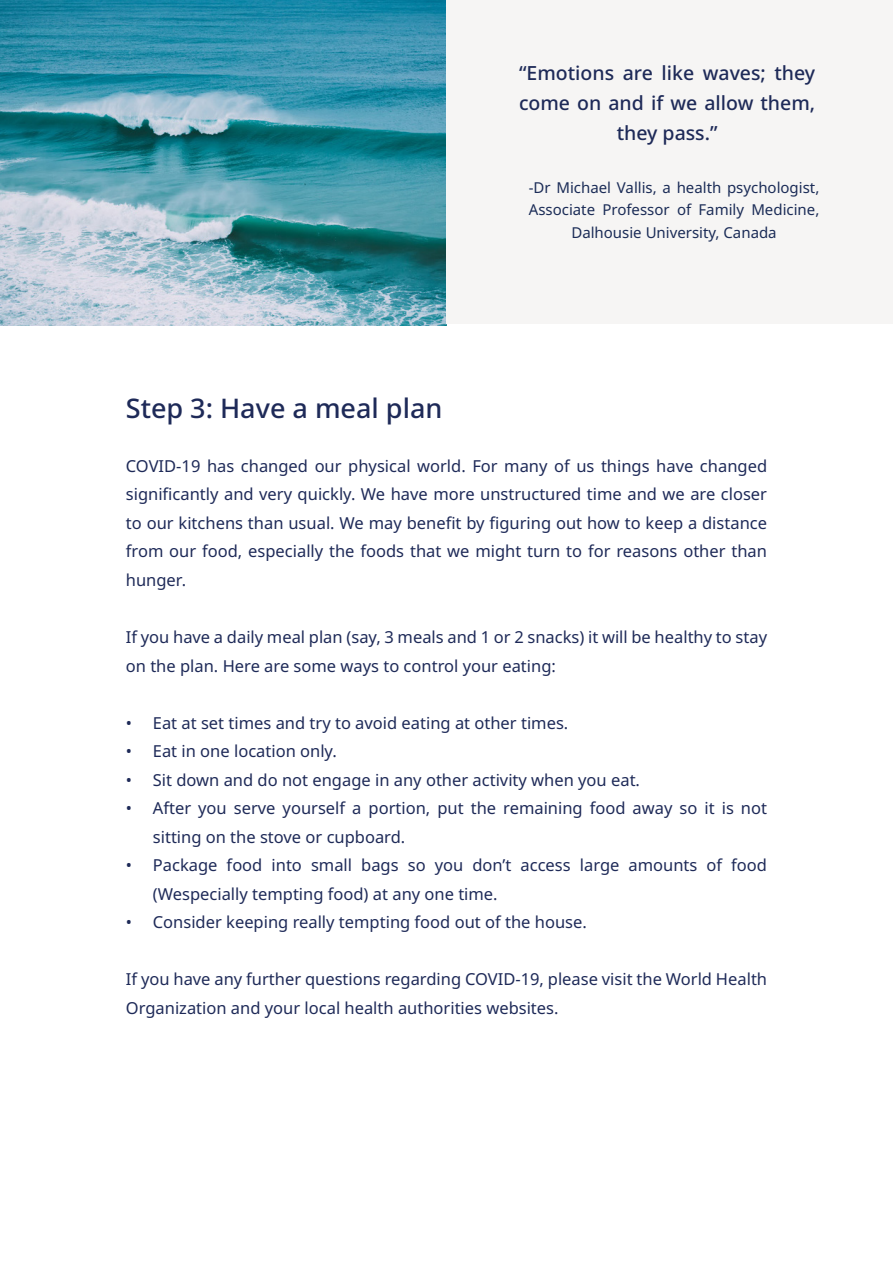
<style>
.page{position:relative;width:893px;height:1263px;background:#fff}
.page>*{position:absolute;margin:0;border:0;box-sizing:border-box;transform-origin:0 0}
.t1{font:500 27px "Apis";color:#1e2a58}
.t2{font:500 19.5px/30px "Apis";color:#1e2a58;text-align:center}
.t3{font:16.5px/28.5px "Apis";color:#1e2a58}
.t4{font:15px/22.5px "Apis";color:#1b2c57;text-align:center}
</style>
<div class="page">
<img style="left:0;top:0;width:446px;height:325px">
<div style="left:446px;top:0;width:446px;height:324px;background:#f6f5f4"></div>
<p class="t2" style="left:519px;top:59px;width:298px">“Emotions are like waves; they come on and if we allow them, they pass.”</p>
<p class="t4" style="left:529px;top:176px;width:292px">-Dr Michael Vallis, a health psychologist,<br>Associate Professor of Family Medicine,<br>Dalhousie University, Canada</p>
<p class="t1" style="left:126px;top:389px;width:318px">Step 3: Have a meal plan</p>
<p class="t3" style="left:126px;top:452px;width:643px;text-align:justify">COVID-19 has changed our physical world. For many of us things have changed significantly and very quickly. We have more unstructured time and we are closer to our kitchens than usual. We may benefit by figuring out how to keep a distance from our food, especially the foods that we might turn to for reasons other than hunger.</p>
<p class="t3" style="left:126px;top:623px;width:643px">If you have a daily meal plan (say, 3 meals and 1 or 2 snacks) it will be healthy to stay on the plan. Here are some ways to control your eating:</p>
<p class="t3" style="left:126px;top:709px;width:444px">• Eat at set times and try to avoid eating at other times.</p>
<p class="t3" style="left:126px;top:737px;width:212px">• Eat in one location only.</p>
<p class="t3" style="left:126px;top:766px;width:516px">• Sit down and do not engage in any other activity when you eat.</p>
<p class="t3" style="left:153px;top:794px;width:616px;text-indent:-27px">• After you serve yourself a portion, put the remaining food away so it is not sitting on the stove or cupboard.</p>
<p class="t3" style="left:153px;top:851px;width:616px;text-indent:-27px">• Package food into small bags so you don’t access large amounts of food (Wespecially tempting food) at any one time.</p>
<p class="t3" style="left:126px;top:908px;width:462px">• Consider keeping really tempting food out of the house.</p>
<p class="t3" style="left:126px;top:965px;width:643px">If you have any further questions regarding COVID-19, please visit the World Health<br>Organization and your local health authorities websites.</p>
</div>
